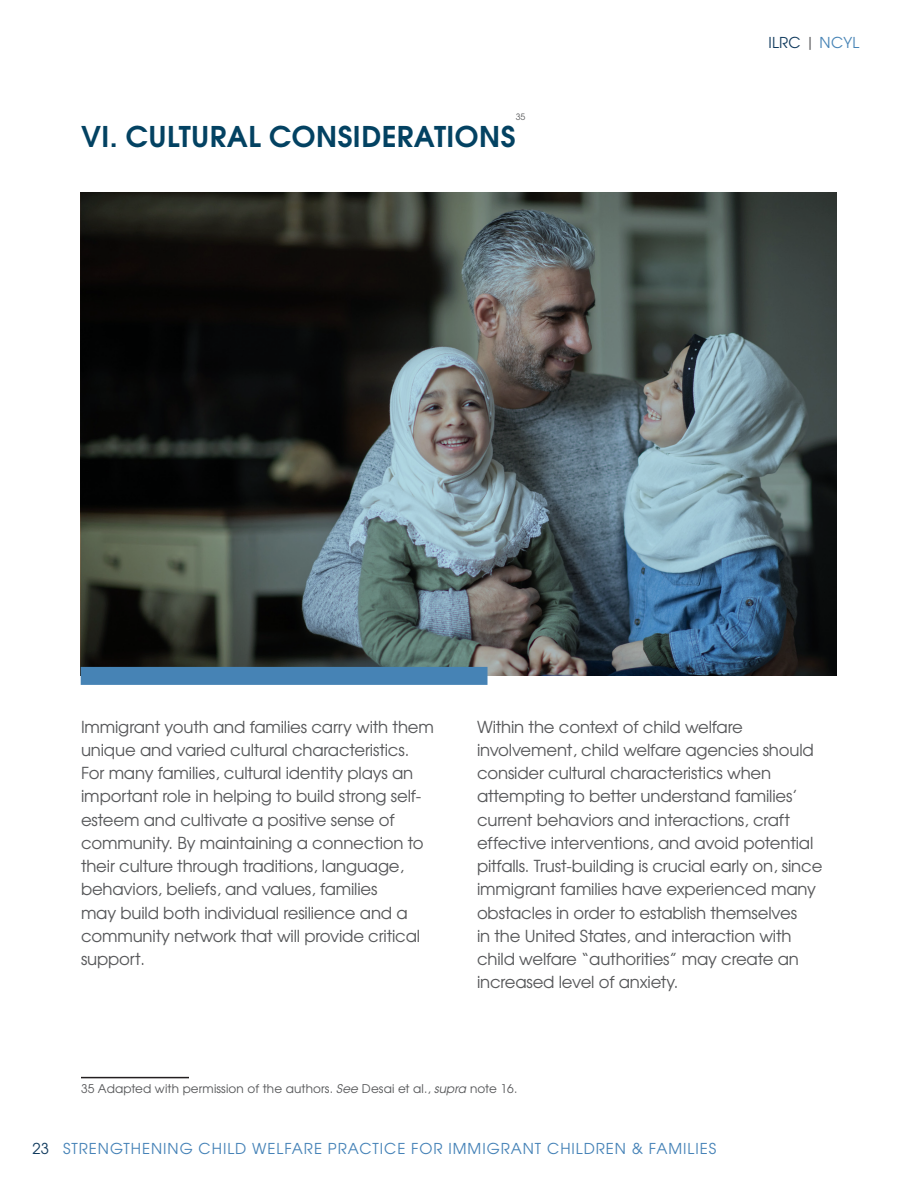
<style>
.page{position:relative;width:918px;height:1188px;background:#fff}
.page>*{position:absolute;margin:0;border:0;box-sizing:border-box;transform-origin:0 0}
.t1{font:700 28.5px "Te X Gyre Adventor";letter-spacing:.015em;color:#034262}
.t2{font:16.5px/23.2px "Te X Gyre Adventor";letter-spacing:-.01em;color:#57585a}
.t3{font:15px "Te X Gyre Adventor";letter-spacing:.065em;color:#4582b7}
.t4{font:15px "Te X Gyre Adventor";letter-spacing:.01em;color:#103a5d}
.t5{font:12px "Te X Gyre Adventor";letter-spacing:.01em;color:#57585a}
.t6{font:8.7px "Te X Gyre Adventor";color:#57585a}
.s1{color:#57585a}
.s2{color:#4683b5}
.s3{font-style:italic}
</style>
<div class="page">
<hr style="left:81px;top:1077px;width:108px;height:1px;background:#231f20">
<img style="left:81px;top:193px;width:756px;height:483px">
<div style="left:81px;top:667px;width:407px;height:18px;background:#4683b5"></div>
<p class="t6" style="left:516px;top:110px;width:11px">35</p>
<h1 class="t1" style="left:81px;top:112px;width:436px">VI. CULTURAL CONSIDERATIONS</h1>
<p class="t4" style="left:769px;top:31px;width:92px">ILRC <span class="s1">|</span> <span class="s2">NCYL</span></p>
<p class="t2" style="left:81px;top:714px;width:355px">Immigrant youth and families carry with them unique and varied cultural characteristics.<br>For many families, cultural identity plays an important role in helping to build strong self&shy;esteem and cultivate a positive sense of community. By maintaining a connection to their culture through traditions, language, behaviors, beliefs, and values, families<br>may build both individual resilience and a community network that will provide critical support.</p>
<p class="t2" style="left:477px;top:714px;width:347px">Within the context of child welfare involvement, child welfare agencies should consider cultural characteristics when attempting to better understand families’ current behaviors and interactions, craft effective interventions, and avoid potential pitfalls. Trust-building is crucial early on, since immigrant families have experienced many obstacles in order to establish themselves<br>in the United States, and interaction with child welfare “authorities” may create an increased level of anxiety.</p>
<p class="t5" style="left:81px;top:1079px;width:438px">35 Adapted with permission of the authors. <span class="s3">See</span> Desai et al., <span class="s3">supra</span> note 16.</p>
<p class="t4" style="left:32px;top:1136px;width:18px">23</p>
<p class="t3" style="left:63px;top:1136px;width:655px">STRENGTHENING CHILD WELFARE PRACTICE FOR IMMIGRANT CHILDREN &amp; FAMILIES</p>
</div>
